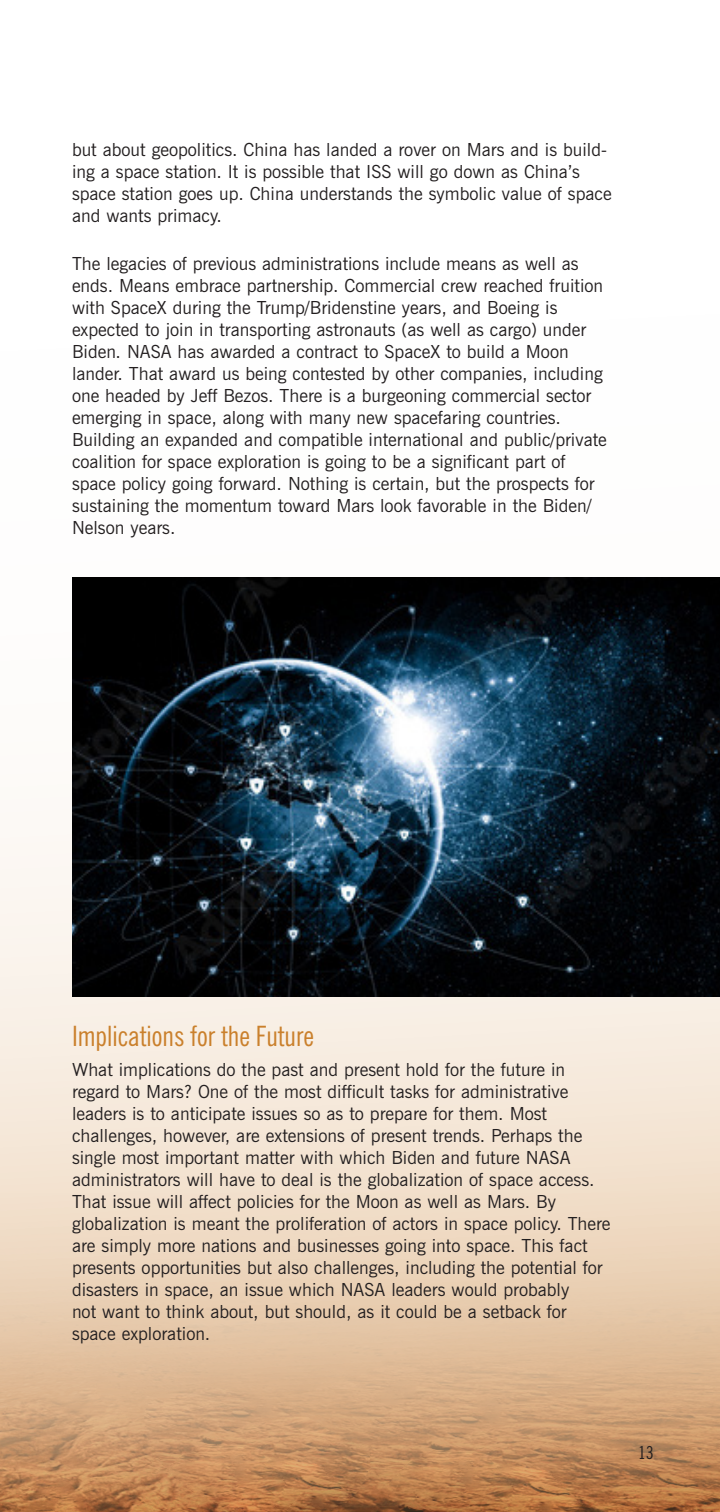
<style>
.page{position:relative;width:720px;height:1512px;background:#fff}
.page>*{position:absolute;margin:0;border:0;box-sizing:border-box;transform-origin:0 0}
.Text-Level_1_Head{font:condensed 28px "News Gothic BT";color:#ca802c}
.Text{font:18px/22px "News Gothic BT";color:#231f20}
.t1{font:condensed 18px "News Gothic BT";color:#231f20}
</style>
<div class="page">
<img style="left:0;top:834px;width:720px;height:678px">
<img style="left:72px;top:577px;width:648px;height:420px">
<p class="Text" style="left:72px;top:139px;width:541px">but about geopolitics. China has landed a rover on Mars and is build&shy;ing a space station. It is possible that ISS will go down as China’s space station goes up. China understands the symbolic value of space and wants primacy.</p>
<p class="Text" style="left:72px;top:253px;width:536px">The legacies of previous administrations include means as well as ends. Means embrace partnership. Commercial crew reached fruition with SpaceX during the Trump/Bridenstine years, and Boeing is expected to join in transporting astronauts (as well as cargo) under Biden. NASA has awarded a contract to SpaceX to build a Moon lander. That award us being contested by other companies, including one headed by Jeff Bezos. There is a burgeoning commercial sector emerging in space, along with many new spacefaring countries.<br>Building an expanded and compatible international and public/private coalition for space exploration is going to be a significant part of space policy going forward. Nothing is certain, but the prospects for sustaining the momentum toward Mars look favorable in the Biden/ Nelson years.</p>
<p class="Text-Level_1_Head" style="left:72px;top:1019px;width:244px">Implications for the Future</p>
<p class="Text" style="left:72px;top:1059px;width:540px">What implications do the past and present hold for the future in regard to Mars? One of the most difficult tasks for administrative leaders is to anticipate issues so as to prepare for them. Most challenges, however, are extensions of present trends. Perhaps the single most important matter with which Biden and future NASA administrators will have to deal is the globalization of space access.<br>That issue will affect policies for the Moon as well as Mars. By globalization is meant the proliferation of actors in space policy. There are simply more nations and businesses going into space. This fact presents opportunities but also challenges, including the potential for disasters in space, an issue which NASA leaders would probably<br>not want to think about, but should, as it could be a setback for space exploration.</p>
<p class="t1" style="left:638px;top:1442px;width:17px">13</p>
</div>
